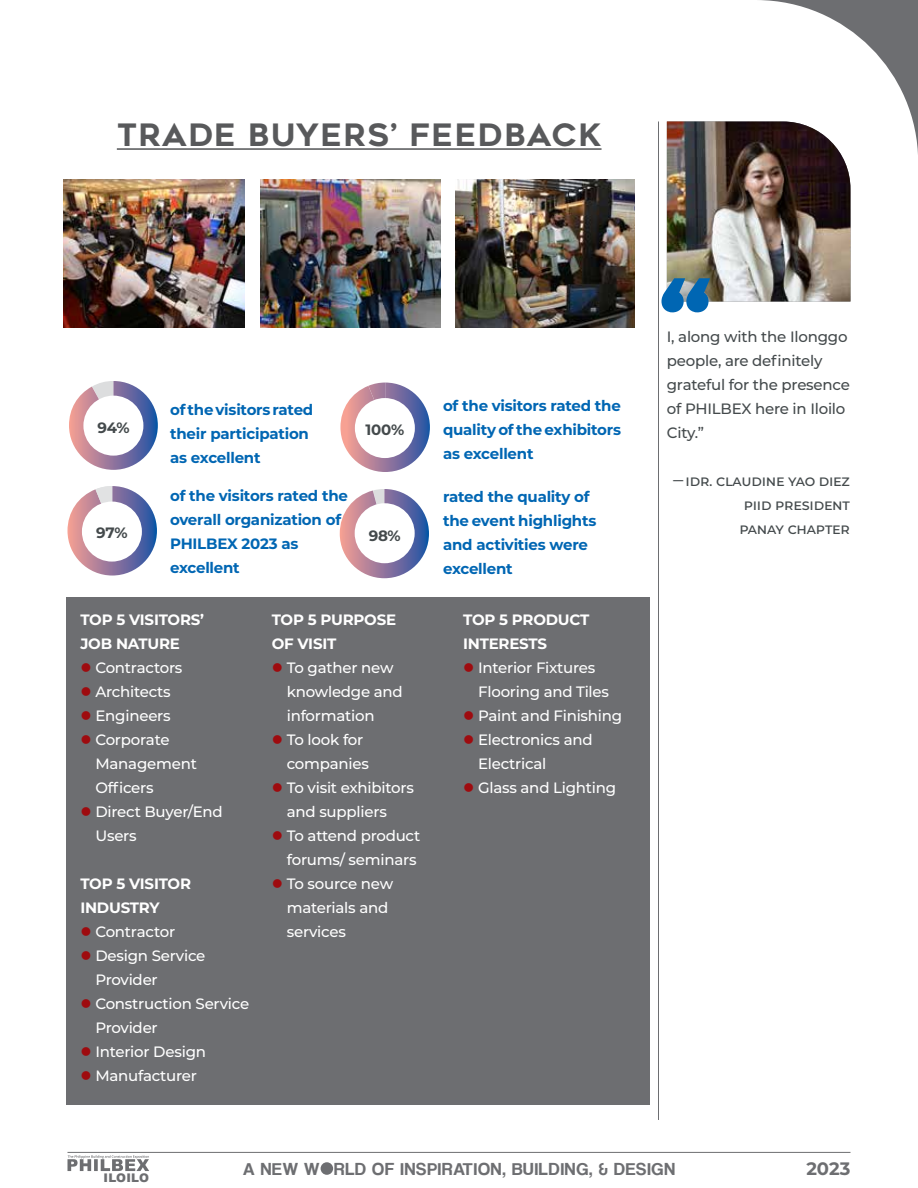
<style>
.page{position:relative;width:918px;height:1188px;background:#fff}
.page>*{position:absolute;margin:0;border:0;box-sizing:border-box;transform-origin:0 0}
.t1{font:30.9px "Renogare";letter-spacing:.05em;color:#58595b}
.t2{font:18px "Coolvetica Rg";letter-spacing:.05em;color:#6d6e71}
.t3{font:700 18px "Montserrat";color:#6d6e71}
.t4{font:500 15px/24px "Montserrat";letter-spacing:-.015em;color:#fff}
.t5{font:700 15px/24px "Montserrat";letter-spacing:-.015em;color:#0066b3}
.t6{font:500 15px/24px "Montserrat";letter-spacing:-.015em;color:#444a4c}
.t7{font:700 15px/24px "Montserrat";letter-spacing:-.015em;color:#fff}
.t8{font:700 15px "Montserrat";letter-spacing:-.015em;color:#444a4c}
.t9{font:900 11.85px "Arial";letter-spacing:.015em;color:#6d6e71}
.s1{color:#9e0b0f}
</style>
<div class="page">
<hr style="left:117px;top:148px;width:485px;height:2px;background:#58595b">
<hr style="left:658px;top:122px;width:1px;height:998px;background:#6d6e71">
<svg style="left:340px;top:489px;width:89px;height:89px"></svg>
<div style="left:355px;top:503px;width:60px;height:60px;background:#fff;border-radius:50%"></div>
<img style="left:661px;top:0;width:257px;height:312px">
<hr style="left:68px;top:1152px;width:782px;height:1px;background:#6d6e71">
<div style="left:321px;top:1162px;width:12px;height:13px;background:#6d6e71;border-radius:50%"></div>
<div style="left:67px;top:597px;width:583px;height:508px;background:#6d6e71"></div>
<svg style="left:69px;top:381px;width:89px;height:89px"></svg>
<div style="left:83px;top:396px;width:60px;height:60px;background:#fff;border-radius:50%"></div>
<svg style="left:68px;top:486px;width:89px;height:90px"></svg>
<div style="left:82px;top:502px;width:60px;height:60px;background:#fff;border-radius:50%"></div>
<svg style="left:340px;top:383px;width:90px;height:89px"></svg>
<div style="left:355px;top:398px;width:60px;height:60px;background:#fff;border-radius:50%"></div>
<svg style="left:68px;top:1155px;width:81px;height:16px"></svg>
<img style="left:64px;top:179px;width:180px;height:148px">
<img style="left:261px;top:179px;width:179px;height:148px">
<img style="left:455px;top:179px;width:179px;height:148px">
<h1 class="t1" style="left:117px;top:115px;width:486px">TRADE BUYERS’ FEEDBACK</h1>
<p class="t8" style="left:97px;top:417px;width:34px">94%</p>
<p class="t8" style="left:96px;top:522px;width:33px">97%</p>
<p class="t5" style="left:170px;top:397px;width:145px">of the visitors rated their participation as excellent</p>
<p class="t5" style="left:443px;top:393px;width:179px;text-align:justify">of the visitors rated the quality of the exhibitors as excellent</p>
<p class="t8" style="left:366px;top:419px;width:40px">100%</p>
<p class="t5" style="left:170px;top:483px;width:179px">of the visitors rated the overall organization of<br>PHILBEX 2023 as excellent</p>
<p class="t8" style="left:369px;top:524px;width:34px">98%</p>
<p class="t5" style="left:443px;top:484px;width:155px">rated the quality of the event highlights and activities were excellent</p>
<p class="t7" style="left:80px;top:607px;width:125px">TOP 5 VISITORS’<br>JOB NATURE</p>
<p class="t4" style="left:80px;top:655px;width:104px"><span class="s1">●</span> Contractors</p>
<p class="t4" style="left:80px;top:679px;width:92px"><span class="s1">●</span> Architects</p>
<p class="t4" style="left:80px;top:703px;width:92px"><span class="s1">●</span> Engineers</p>
<p class="t4" style="left:95px;top:727px;width:103px;text-indent:-15px"><span class="s1">●</span> Corporate<br>Management<br>Officers</p>
<p class="t4" style="left:95px;top:799px;width:129px;text-indent:-15px"><span class="s1">●</span> Direct Buyer/End<br>Users</p>
<p class="t7" style="left:80px;top:871px;width:112px">TOP 5 VISITOR<br>INDUSTRY</p>
<p class="t4" style="left:80px;top:919px;width:96px"><span class="s1">●</span> Contractor</p>
<p class="t4" style="left:95px;top:943px;width:112px;text-indent:-15px"><span class="s1">●</span> Design Service<br>Provider</p>
<p class="t4" style="left:95px;top:991px;width:155px;text-indent:-15px"><span class="s1">●</span> Construction Service<br>Provider</p>
<p class="t4" style="left:80px;top:1039px;width:127px"><span class="s1">●</span> Interior Design</p>
<p class="t4" style="left:80px;top:1063px;width:118px"><span class="s1">●</span> Manufacturer</p>
<p class="t7" style="left:272px;top:607px;width:126px">TOP 5 PURPOSE<br>OF VISIT</p>
<p class="t4" style="left:287px;top:655px;width:118px;text-indent:-15px"><span class="s1">●</span> To gather new knowledge and information</p>
<p class="t4" style="left:287px;top:727px;width:84px;text-indent:-15px"><span class="s1">●</span> To look for companies</p>
<p class="t4" style="left:287px;top:775px;width:129px;text-indent:-15px"><span class="s1">●</span> To visit exhibitors and suppliers</p>
<p class="t4" style="left:272px;top:823px;width:150px;text-align:right"><span class="s1">●</span> To attend product forums/ seminars</p>
<p class="t4" style="left:287px;top:871px;width:108px;text-indent:-15px"><span class="s1">●</span> To source new materials and services</p>
<p class="t7" style="left:463px;top:607px;width:128px">TOP 5 PRODUCT<br>INTERESTS</p>
<p class="t4" style="left:478px;top:655px;width:132px;text-indent:-15px"><span class="s1">●</span> Interior Fixtures<br>Flooring and Tiles</p>
<p class="t4" style="left:463px;top:703px;width:161px"><span class="s1">●</span> Paint and Finishing</p>
<p class="t4" style="left:478px;top:727px;width:116px;text-indent:-15px"><span class="s1">●</span> Electronics and<br>Electrical</p>
<p class="t4" style="left:463px;top:775px;width:155px"><span class="s1">●</span> Glass and Lighting</p>
<p class="t6" style="left:667px;top:324px;width:185px">I, along with the Ilonggo people, are definitely grateful for the presence of PHILBEX here in Iloilo<br>City.”</p>
<p class="t6" style="left:740px;top:468px;width:112px;text-indent:-67px">̶IDr. Claudine Yao Diez<br>PIID President<br>Panay Chapter</p>
<p class="t9" style="left:104px;top:1169px;width:47px">ILOILO</p>
<p class="t2" style="left:243px;top:1158px;width:434px">A NEW W RLD OF INSPIRATION, BUILDING, &amp; DESIGN</p>
<p class="t3" style="left:806px;top:1155px;width:45px">2023</p>
</div>
